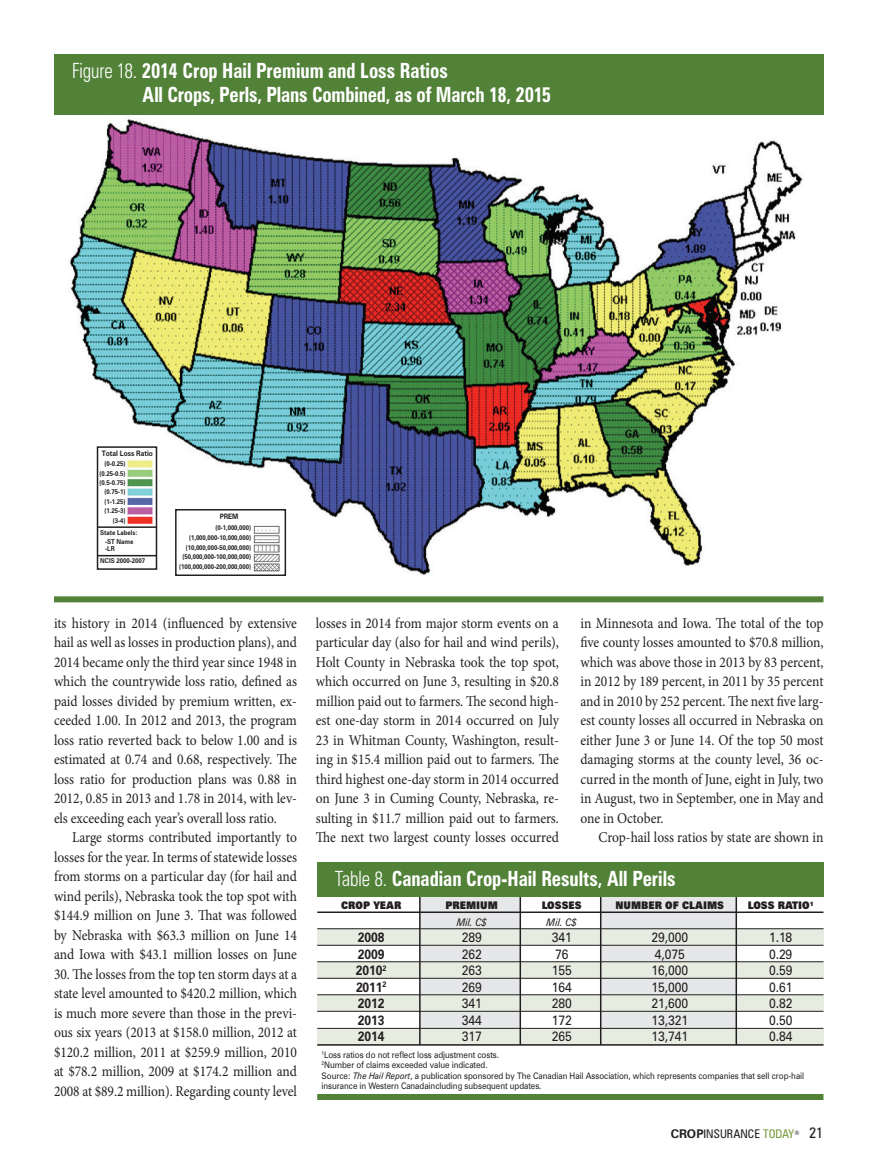
<style>
.page{position:relative;width:891px;height:1175px;background:#fff}
.page>*{position:absolute;margin:0;border:0;box-sizing:border-box;transform-origin:0 0}
.t1{font:21px/24px "Zurich Bold Condensed BT";letter-spacing:-.005em;color:#fff;scale:.9 1}
.t2{font:15px/19.5px "Minion Pro";letter-spacing:-.005em;color:#231f20;text-align:justify;scale:.9 1}
.t3{font:13.5px "Zurich BT";letter-spacing:-.005em;color:#231f20;scale:.9 1}
.t4{font:13.5px "Zurich Bold BT";letter-spacing:-.005em;color:#231f20;scale:.9 1}
.t5{font:condensed 12px "Zurich BT";color:#231f20}
.t6{font:900 10.5px "Zurich BT";letter-spacing:-.005em;color:#231f20;scale:.9 1}
.t7{font:10.5px "Zurich Italic BT";letter-spacing:-.005em;color:#231f20;scale:.9 1}
.t8{font:9px/10.5px "Zurich BT";letter-spacing:-.005em;color:#231f20;scale:.9 1}
.t9{font:7.5px "Zurich Bold BT";letter-spacing:-.005em;color:#231f20;scale:.9 1}
.t10{font:6.75px/9.4px "Zurich Bold BT";letter-spacing:-.01em;color:#231f20;text-align:right;scale:.9 1}
.s1{font-family:"Zurich Light Condensed BT"}
.s2{font-family:"Zurich Italic BT"}
.s3{font-family:"Zurich Bold BT";font-stretch:normal}
.s4{color:#799b3d}
.s5{font-size:15px}
</style>
<div class="page">
<div style="left:317px;top:1029px;width:507px;height:16px;background:#e7ece1"></div>
<div style="left:420px;top:896px;width:100px;height:132px;background:#e6e7e9"></div>
<div style="left:601px;top:894px;width:135px;height:134px;background:#e6e7e9"></div>
<div style="left:317px;top:928px;width:507px;height:17px;background:#e7ece1"></div>
<div style="left:317px;top:961px;width:507px;height:17px;background:#e7ece1"></div>
<div style="left:317px;top:994px;width:507px;height:17px;background:#e7ece1"></div>
<hr style="left:736px;top:880px;width:1px;height:165px;background:#231f20">
<div style="left:317px;top:1094px;width:507px;height:6px;background:#528138"></div>
<hr style="left:520px;top:880px;width:1px;height:165px;background:#231f20">
<hr style="left:317px;top:911px;width:507px;height:2px;background:#231f20">
<hr style="left:317px;top:928px;width:507px;height:1px;background:#231f20">
<hr style="left:317px;top:944px;width:507px;height:1px;background:#231f20">
<hr style="left:317px;top:961px;width:507px;height:1px;background:#231f20">
<hr style="left:317px;top:977px;width:507px;height:1px;background:#231f20">
<hr style="left:317px;top:994px;width:507px;height:1px;background:#231f20">
<hr style="left:419px;top:880px;width:2px;height:165px;background:#231f20">
<hr style="left:600px;top:880px;width:1px;height:165px;background:#231f20">
<hr style="left:317px;top:1010px;width:507px;height:1px;background:#231f20">
<hr style="left:317px;top:1028px;width:507px;height:1px;background:#231f20">
<div style="left:317px;top:862px;width:507px;height:35px;background:#528138"></div>
<hr style="left:317px;top:1044px;width:507px;height:1px;background:#231f20">
<div style="left:54px;top:54px;width:770px;height:61px;background:#528138"></div>
<img style="left:70px;top:119px;width:733px;height:457px">
<div style="left:54px;top:596px;width:770px;height:6px;background:#528138"></div>
<div style="left:97px;top:446px;width:60px;height:124px;border:2px solid #231f20"></div>
<div style="left:175px;top:509px;width:111px;height:67px;border:2px solid #231f20"></div>
<hr style="left:97px;top:526px;width:59px;height:2px;background:#231f20">
<hr style="left:97px;top:555px;width:59px;height:1px;background:#231f20">
<img style="left:127px;top:458px;width:25px;height:67px">
<img style="left:253px;top:523px;width:28px;height:49px">
<h1 class="t1" style="left:143px;top:58px;width:456px;text-indent:-71px"><span class="s1">Figure 18.</span> 2014 Crop Hail Premium and Loss Ratios<br>All Crops, Perls, Plans Combined, as of March 18, 2015</h1>
<p class="t9" style="left:102px;top:448px;width:58px">Total Loss Ratio</p>
<p class="t10" style="left:100px;top:459px;width:31px">(0-0.25) (0.25-0.5) (0.5-0.75) (0.75-1) (1-1.25) (1.25-3) (3-4)</p>
<p class="t10" style="left:100px;top:527px;width:43px;text-align:center">State Labels: -ST Name</p>
<p class="t10" style="left:100px;top:543px;width:52px;line-height:12px;text-align:left;text-indent:5px">-LR<br>NCIS 2000-2007</p>
<p class="t9" style="left:220px;top:511px;width:22px">PREM</p>
<p class="t10" style="left:189px;top:522px;width:70px;line-height:10.5px">(0-1,000,000) (1,000,000-10,000,000)</p>
<p class="t10" style="left:183px;top:543px;width:78px;line-height:9px;text-align:center">(10,000,000-50,000,000) (50,000,000-100,000,000)</p>
<p class="t10" style="left:179px;top:561px;width:81px">(100,000,000-200,000,000)</p>
<p class="t2" style="left:54px;top:613px;width:272px">its history in 2014 (influenced by extensive hail as well as losses in production plans), and 2014 became only the third year since 1948 in which the countrywide loss ratio, defined as paid losses divided by premium written, ex&shy;ceeded 1.00. In 2012 and 2013, the program loss ratio reverted back to below 1.00 and is estimated at 0.74 and 0.68, respectively. The loss ratio for production plans was 0.88 in 2012, 0.85 in 2013 and 1.78 in 2014, with lev&shy;els exceeding each year’s overall loss ratio.</p>
<p class="t2" style="left:54px;top:827px;width:272px;text-indent:18px">Large storms contributed importantly to losses for the year. In terms of statewide losses from storms on a particular day (for hail and wind perils), Nebraska took the top spot with $144.9 million on June 3. That was followed by Nebraska with $63.3 million on June 14 and Iowa with $43.1 million losses on June</p>
<p class="t2" style="left:54px;top:964px;width:272px">30. The losses from the top ten storm days at a state level amounted to $420.2 million, which is much more severe than those in the previ&shy;ous six years (2013 at $158.0 million, 2012 at $120.2 million, 2011 at $259.9 million, 2010 at $78.2 million, 2009 at $174.2 million and 2008 at $89.2 million). Regarding county level</p>
<p class="t2" style="left:316px;top:613px;width:272px">losses in 2014 from major storm events on a particular day (also for hail and wind perils), Holt County in Nebraska took the top spot, which occurred on June 3, resulting in $20.8 million paid out to farmers. The second high&shy;est one-day storm in 2014 occurred on July 23 in Whitman County, Washington, result&shy;ing in $15.4 million paid out to farmers. The third highest one-day storm in 2014 occurred on June 3 in Cuming County, Nebraska, re&shy;sulting in $11.7 million paid out to farmers.<br>The next two largest county losses occurred</p>
<p class="t2" style="left:580px;top:613px;width:272px">in Minnesota and Iowa. The total of the top five county losses amounted to $70.8 million, which was above those in 2013 by 83 percent, in 2012 by 189 percent, in 2011 by 35 percent and in 2010 by 252 percent. The next five larg&shy;est county losses all occurred in Nebraska on either June 3 or June 14. Of the top 50 most damaging storms at the county level, 36 oc&shy;curred in the month of June, eight in July, two in August, two in September, one in May and one in October.</p>
<p class="t2" style="left:598px;top:827px;width:252px">Crop-hail loss ratios by state are shown in</p>
<h1 class="t1" style="left:335px;top:866px;width:380px"><span class="s1">Table 8.</span> Canadian Crop-Hail Results, All Perils</h1>
<p class="t6" style="left:341px;top:899px;width:68px">CROP YEAR</p>
<p class="t6" style="left:446px;top:899px;width:60px">PREMIUM</p>
<p class="t6" style="left:542px;top:899px;width:46px">LOSSES</p>
<p class="t6" style="left:616px;top:899px;width:122px">NUMBER OF CLAIMS</p>
<p class="t6" style="left:748px;top:899px;width:75px">LOSS RATIO<sup>1</sup></p>
<p class="t7" style="left:457px;top:915px;width:35px">Mil. C$</p>
<p class="t7" style="left:547px;top:915px;width:35px">Mil. C$</p>
<p class="t4" style="left:358px;top:929px;width:31px">2008</p>
<p class="t3" style="left:462px;top:929px;width:24px">289</p>
<p class="t3" style="left:552px;top:929px;width:24px">341</p>
<p class="t3" style="left:651px;top:929px;width:42px">29,000</p>
<p class="t3" style="left:769px;top:929px;width:27px">1.18</p>
<p class="t4" style="left:358px;top:945px;width:31px">2009</p>
<p class="t3" style="left:462px;top:945px;width:24px">262</p>
<p class="t3" style="left:555px;top:945px;width:16px">76</p>
<p class="t3" style="left:655px;top:945px;width:35px">4,075</p>
<p class="t3" style="left:769px;top:945px;width:27px">0.29</p>
<p class="t4" style="left:356px;top:962px;width:35px">2010<sup>2</sup></p>
<p class="t3" style="left:462px;top:962px;width:24px">263</p>
<p class="t3" style="left:552px;top:962px;width:24px">155</p>
<p class="t3" style="left:651px;top:962px;width:42px">16,000</p>
<p class="t3" style="left:769px;top:962px;width:27px">0.59</p>
<p class="t4" style="left:356px;top:978px;width:35px">2011<sup>2</sup></p>
<p class="t3" style="left:462px;top:978px;width:24px">269</p>
<p class="t3" style="left:552px;top:978px;width:24px">164</p>
<p class="t3" style="left:651px;top:978px;width:42px">15,000</p>
<p class="t3" style="left:769px;top:978px;width:27px">0.61</p>
<p class="t4" style="left:358px;top:995px;width:31px">2012</p>
<p class="t3" style="left:462px;top:995px;width:24px">341</p>
<p class="t3" style="left:552px;top:995px;width:24px">280</p>
<p class="t3" style="left:651px;top:995px;width:42px">21,600</p>
<p class="t3" style="left:769px;top:995px;width:27px">0.82</p>
<p class="t4" style="left:358px;top:1011px;width:31px">2013</p>
<p class="t3" style="left:462px;top:1011px;width:24px">344</p>
<p class="t3" style="left:552px;top:1011px;width:24px">172</p>
<p class="t3" style="left:651px;top:1011px;width:42px">13,321</p>
<p class="t3" style="left:769px;top:1011px;width:27px">0.50</p>
<p class="t4" style="left:358px;top:1028px;width:31px">2014</p>
<p class="t3" style="left:462px;top:1028px;width:24px">317</p>
<p class="t3" style="left:552px;top:1028px;width:24px">265</p>
<p class="t3" style="left:651px;top:1028px;width:42px">13,741</p>
<p class="t3" style="left:769px;top:1028px;width:27px">0.84</p>
<p class="t8" style="left:322px;top:1049px;width:538px"><sup>1</sup>Loss ratios do not reflect loss adjustment costs.<br><sup>2</sup>Number of claims exceeded value indicated.<br>Source: <span class="s2">The Hail Report</span>, a publication sponsored by The Canadian Hail Association, which represents companies that sell crop-hail insurance in Western Canadaincluding subsequent updates.</p>
<p class="t5" style="left:671px;top:1126px;width:154px"><span class="s3">CROP</span>INSURANCE <span class="s4">TODAY</span><sup>®</sup> <span class="s5">21</span></p>
</div>
